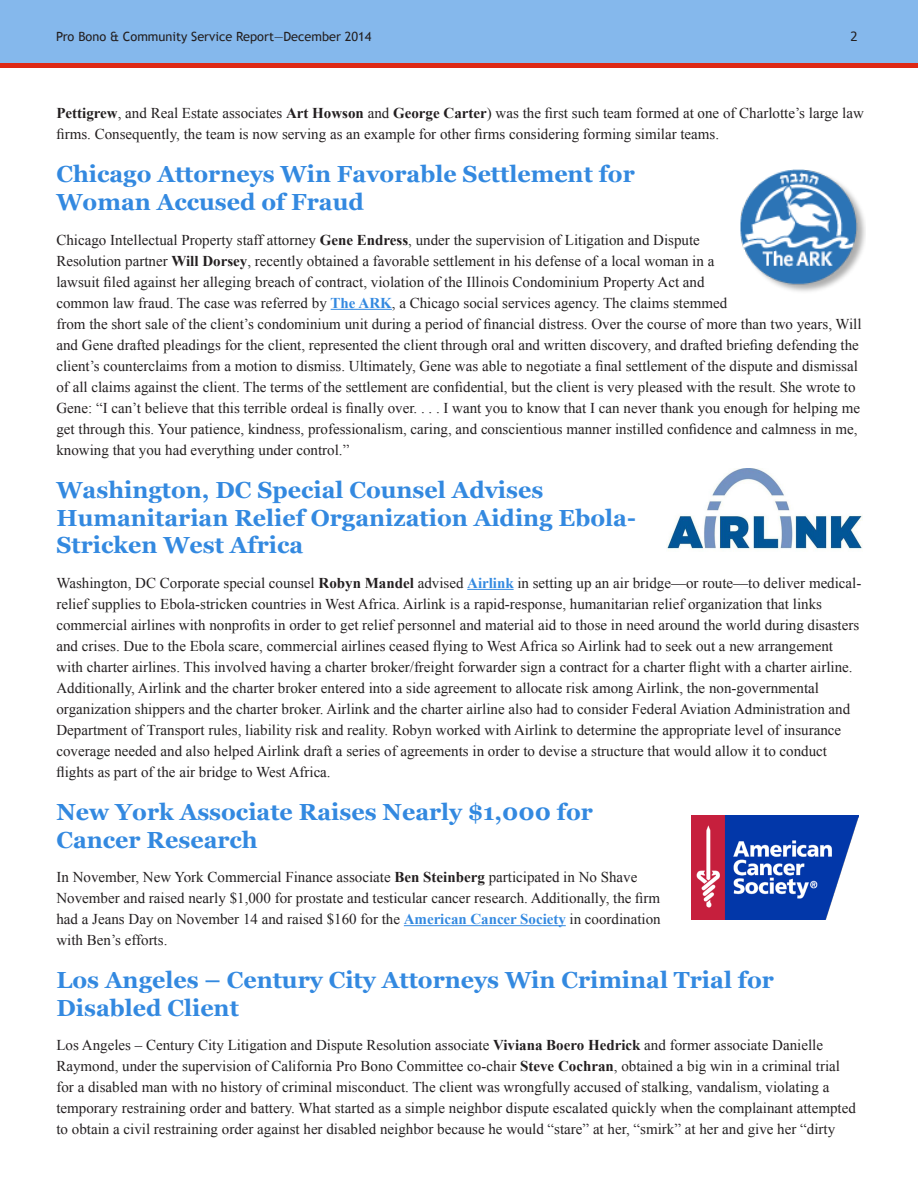
<style>
.page{position:relative;width:918px;height:1188px;background:#fff}
.page>*{position:absolute;margin:0;border:0;box-sizing:border-box;transform-origin:0 0}
.Title_-_Purple{font:700 23.25px/27.8px "Georgia";color:#3389e0}
.t1{font:15px/21px "Times New Roman";color:#231f20}
.t2{font:12.75px "Trebuchet MS";color:#231f20}
.t3{font:12.75px "Tahoma";color:#231f20}
.s1{font-weight:700}
.s2{font-weight:700;color:#3389e0}
</style>
<div class="page">
<hr style="left:331px;top:309px;width:61px;height:1px;background:#3389e0">
<hr style="left:467px;top:589px;width:47px;height:1px;background:#3389e0">
<hr style="left:404px;top:925px;width:162px;height:1px;background:#3389e0">
<div style="left:0;top:0;width:918px;height:65px;background:#85b8ec"></div>
<div style="left:0;top:63px;width:918px;height:5px;background:#dd2815"></div>
<img style="left:667px;top:469px;width:196px;height:81px">
<img style="left:691px;top:815px;width:167px;height:105px">
<img style="left:740px;top:169px;width:126px;height:123px">
<p class="t2" style="left:56px;top:29px;width:317px">Pro Bono &amp; Community Service Report—December 2014</p>
<p class="t3" style="left:851px;top:28px;width:8px">2</p>
<p class="t1" style="left:56px;top:103px;width:809px"><span class="s1">Pettigrew</span>, and Real Estate associates <span class="s1">Art Howson</span> and <span class="s1">George Carter</span>) was the first such team formed at one of Charlotte’s large law firms. Consequently, the team is now serving as an example for other firms considering forming similar teams.</p>
<p class="Title_-_Purple" style="left:56px;top:161px;width:580px">Chicago Attorneys Win Favorable Settlement for<br>Woman Accused of Fraud</p>
<p class="t1" style="left:56px;top:229px;width:807px">Chicago Intellectual Property staff attorney <span class="s1">Gene Endress</span>, under the supervision of Litigation and Dispute<br>Resolution partner <span class="s1">Will Dorsey</span>, recently obtained a favorable settlement in his defense of a local woman in a<br>lawsuit filed against her alleging breach of contract, violation of the Illinois Condominium Property Act and<br>common law fraud. The case was referred by <span class="s2">The ARK</span>, a Chicago social services agency. The claims stemmed<br>from the short sale of the client’s condominium unit during a period of financial distress. Over the course of more than two years, Will and Gene drafted pleadings for the client, represented the client through oral and written discovery, and drafted briefing defending the client’s counterclaims from a motion to dismiss. Ultimately, Gene was able to negotiate a final settlement of the dispute and dismissal of all claims against the client. The terms of the settlement are confidential, but the client is very pleased with the result. She wrote to Gene: “I can’t believe that this terrible ordeal is finally over. . . . I want you to know that I can never thank you enough for helping me get through this. Your patience, kindness, professionalism, caring, and conscientious manner instilled confidence and calmness in me, knowing that you had everything under control.”</p>
<p class="Title_-_Purple" style="left:56px;top:476px;width:581px">Washington, DC Special Counsel Advises<br>Humanitarian Relief Organization Aiding Ebola-<br>Stricken West Africa</p>
<p class="t1" style="left:56px;top:572px;width:807px">Washington, DC Corporate special counsel <span class="s1">Robyn Mandel</span> advised <span class="s2">Airlink</span> in setting up an air bridge—or route—to deliver medical&shy;relief supplies to Ebola-stricken countries in West Africa. Airlink is a rapid-response, humanitarian relief organization that links commercial airlines with nonprofits in order to get relief personnel and material aid to those in need around the world during disasters and crises. Due to the Ebola scare, commercial airlines ceased flying to West Africa so Airlink had to seek out a new arrangement with charter airlines. This involved having a charter broker/freight forwarder sign a contract for a charter flight with a charter airline.<br>Additionally, Airlink and the charter broker entered into a side agreement to allocate risk among Airlink, the non-governmental organization shippers and the charter broker. Airlink and the charter airline also had to consider Federal Aviation Administration and Department of Transport rules, liability risk and reality. Robyn worked with Airlink to determine the appropriate level of insurance coverage needed and also helped Airlink draft a series of agreements in order to devise a structure that would allow it to conduct flights as part of the air bridge to West Africa.</p>
<p class="Title_-_Purple" style="left:56px;top:798px;width:538px">New York Associate Raises Nearly $1,000 for<br>Cancer Research</p>
<p class="t1" style="left:56px;top:866px;width:606px">In November, New York Commercial Finance associate <span class="s1">Ben Steinberg</span> participated in No Shave November and raised nearly $1,000 for prostate and testicular cancer research. Additionally, the firm had a Jeans Day on November 14 and raised $160 for the <span class="s2">American Cancer Society</span> in coordination with Ben’s efforts.</p>
<p class="Title_-_Purple" style="left:56px;top:966px;width:719px">Los Angeles – Century City Attorneys Win Criminal Trial for<br>Disabled Client</p>
<p class="t1" style="left:56px;top:1035px;width:801px">Los Angeles – Century City Litigation and Dispute Resolution associate <span class="s1">Viviana Boero Hedrick</span> and former associate Danielle Raymond, under the supervision of California Pro Bono Committee co-chair <span class="s1">Steve Cochran</span>, obtained a big win in a criminal trial for a disabled man with no history of criminal misconduct. The client was wrongfully accused of stalking, vandalism, violating a temporary restraining order and battery. What started as a simple neighbor dispute escalated quickly when the complainant attempted to obtain a civil restraining order against her disabled neighbor because he would “stare” at her, “smirk” at her and give her “dirty</p>
</div>
